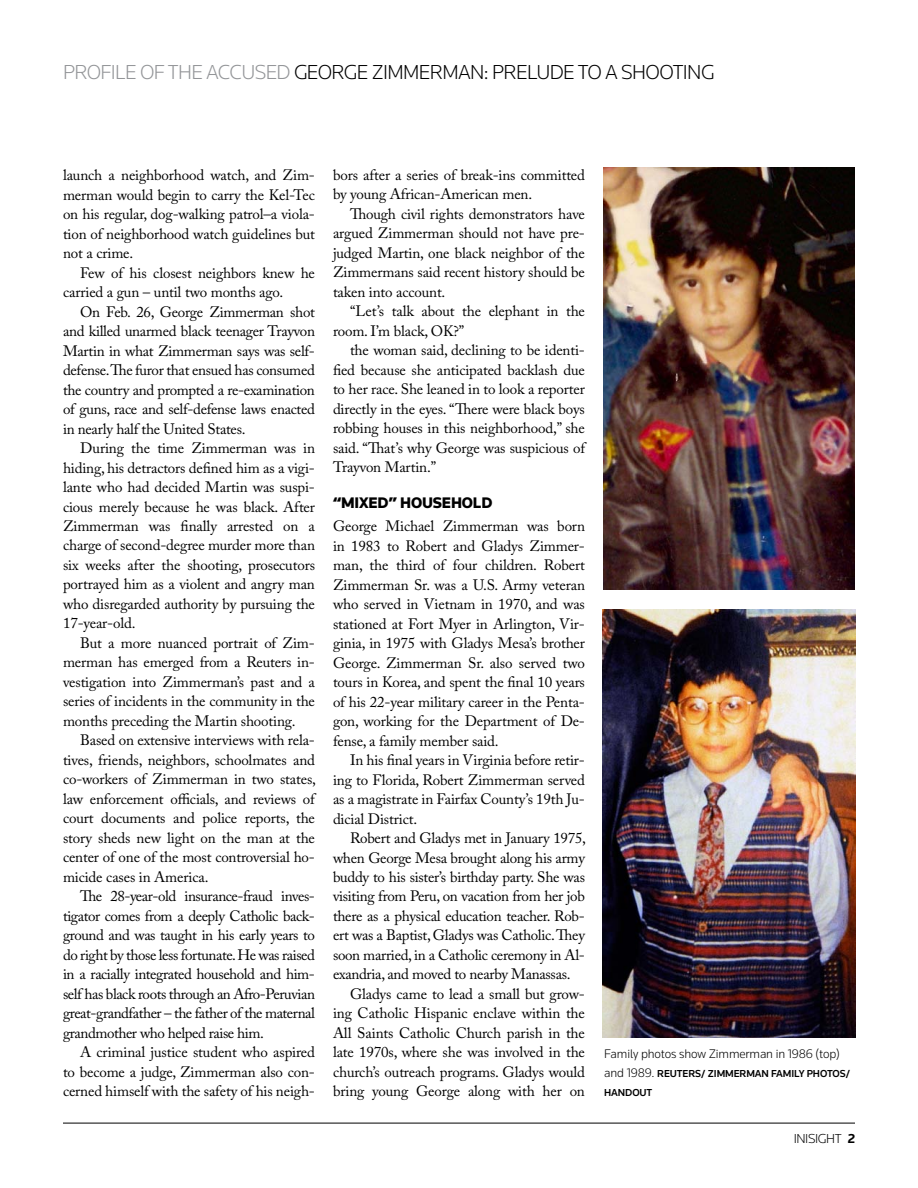
<style>
.page{position:relative;width:918px;height:1188px;background:#fff}
.page>*{position:absolute;margin:0;border:0;box-sizing:border-box;transform-origin:0 0}
.t1{font:300 21px "Knowledge";letter-spacing:-.03em;color:#000}
.t2{font:900 15.9px "Knowledge";letter-spacing:-.01em;color:#000}
.t3{font:15px/19.5px "Adobe Caslon Pro";letter-spacing:-.01em;color:#000;text-align:justify}
.t4{font:300 13.5px "Knowledge";letter-spacing:-.03em;color:#000}
.t5{font:300 12.9px "Knowledge";letter-spacing:-.01em;color:#000}
.t6{font:500 10.5px "Knowledge";letter-spacing:-.01em;color:#000}
.s1{color:#939598}
.s2{font-weight:300;font-size:12.9px}
.s3{font-weight:700}
</style>
<div class="page">
<hr style="left:63px;top:1123px;width:792px;height:1px;background:#000">
<img style="left:603px;top:168px;width:252px;height:421px">
<img style="left:602px;top:609px;width:254px;height:429px">
<h1 class="t1" style="left:63px;top:59px;width:651px"><span class="s1">PROFILE OF THE ACCUSED</span> GEORGE ZIMMERMAN: PRELUDE TO A SHOOTING</h1>
<p class="t3" style="left:63px;top:165px;width:254px">launch a neighborhood watch, and Zim&shy;merman would begin to carry the Kel-Tec on his regular, dog-walking patrol–a viola&shy;tion of neighborhood watch guidelines but not a crime.</p>
<p class="t3" style="left:63px;top:263px;width:254px;text-indent:17px">Few of his closest neighbors knew he carried a gun – until two months ago.</p>
<p class="t3" style="left:63px;top:302px;width:254px;text-indent:17px">On Feb. 26, George Zimmerman shot and killed unarmed black teenager Trayvon Martin in what Zimmerman says was self&shy;defense.The furor that ensued has consumed the country and prompted a re-examination of guns, race and self-defense laws enacted in nearly half the United States.</p>
<p class="t3" style="left:63px;top:438px;width:254px;text-indent:17px">During the time Zimmerman was in hiding, his detractors defined him as a vigi&shy;lante who had decided Martin was suspi&shy;cious merely because he was black. After Zimmerman was finally arrested on a charge of second-degree murder more than six weeks after the shooting, prosecutors portrayed him as a violent and angry man who disregarded authority by pursuing the 17-year-old.</p>
<p class="t3" style="left:63px;top:633px;width:254px;text-indent:17px">But a more nuanced portrait of Zim&shy;merman has emerged from a Reuters in&shy;vestigation into Zimmerman’s past and a series of incidents in the community in the months preceding the Martin shooting.</p>
<p class="t3" style="left:63px;top:731px;width:255px;text-indent:17px">Based on extensive interviews with rela&shy;tives, friends, neighbors, schoolmates and co-workers of Zimmerman in two states, law enforcement officials, and reviews of court documents and police reports, the story sheds new light on the man at the center of one of the most controversial ho&shy;micide cases in America.</p>
<p class="t3" style="left:63px;top:887px;width:254px;text-indent:17px">The 28-year-old insurance-fraud inves&shy;tigator comes from a deeply Catholic back&shy;ground and was taught in his early years to do right by those less fortunate. He was raised in a racially integrated household and him&shy;self has black roots through an Afro-Peruvian great-grandfather – the father of the maternal grandmother who helped raise him.</p>
<p class="t3" style="left:63px;top:1043px;width:253px;text-indent:17px">A criminal justice student who aspired to become a judge, Zimmerman also con&shy;cerned himself with the safety of his neigh-</p>
<p class="t3" style="left:333px;top:165px;width:254px">bors after a series of break-ins committed by young African-American men.</p>
<p class="t3" style="left:333px;top:204px;width:254px;text-indent:17px">Though civil rights demonstrators have argued Zimmerman should not have pre&shy;judged Martin, one black neighbor of the Zimmermans said recent history should be taken into account.</p>
<p class="t3" style="left:333px;top:302px;width:254px;text-indent:17px">“Let’s talk about the elephant in the room. I’m black, OK?”</p>
<p class="t3" style="left:333px;top:341px;width:254px;text-indent:17px">the woman said, declining to be identi&shy;fied because she anticipated backlash due to her race. She leaned in to look a reporter directly in the eyes. “There were black boys robbing houses in this neighborhood,” she said. “That’s why George was suspicious of Trayvon Martin.”</p>
<p class="t2" style="left:333px;top:493px;width:161px">“MIXED” HOUSEHOLD</p>
<p class="t3" style="left:333px;top:516px;width:254px">George Michael Zimmerman was born in 1983 to Robert and Gladys Zimmer&shy;man, the third of four children. Robert Zimmerman Sr. was a U.S. Army veteran who served in Vietnam in 1970, and was stationed at Fort Myer in Arlington, Vir&shy;ginia, in 1975 with Gladys Mesa’s brother George. Zimmerman Sr. also served two tours in Korea, and spent the final 10 years of his 22-year military career in the Penta&shy;gon, working for the Department of De&shy;fense, a family member said.</p>
<p class="t3" style="left:333px;top:750px;width:253px;text-indent:17px">In his final years in Virginia before retir&shy;ing to Florida, Robert Zimmerman served as a magistrate in Fairfax County’s 19th Ju&shy;dicial District.</p>
<p class="t3" style="left:333px;top:828px;width:255px;text-indent:17px">Robert and Gladys met in January 1975, when George Mesa brought along his army buddy to his sister’s birthday party. She was visiting from Peru, on vacation from her job there as a physical education teacher. Rob&shy;ert was a Baptist, Gladys was Catholic. They soon married, in a Catholic ceremony in Al&shy;exandria, and moved to nearby Manassas.</p>
<p class="t3" style="left:333px;top:984px;width:254px;text-indent:17px">Gladys came to lead a small but grow&shy;ing Catholic Hispanic enclave within the All Saints Catholic Church parish in the late 1970s, where she was involved in the church’s outreach programs. Gladys would bring young George along with her on</p>
<p class="t5" style="left:604px;top:1045px;width:237px">FAMILY PHOTOS SHOW ZIMMERMAN IN 1986 (TOP)</p>
<p class="t6" style="left:604px;top:1067px;width:117px"><span class="s2">AND 1989.</span> REUTERS/ ZIMM</p>
<p class="t6" style="left:734px;top:1067px;width:21px">ERMAN</p>
<p class="t6" style="left:771px;top:1067px;width:12px">FAMILY</p>
<p class="t6" style="left:807px;top:1067px;width:45px">PHOTOS/</p>
<p class="t6" style="left:604px;top:1087px;width:8px">HANDO</p>
<p class="t6" style="left:640px;top:1087px;width:14px">UT</p>
<p class="t4" style="left:794px;top:1130px;width:63px">INISIGHT <span class="s3">2</span></p>
</div>
